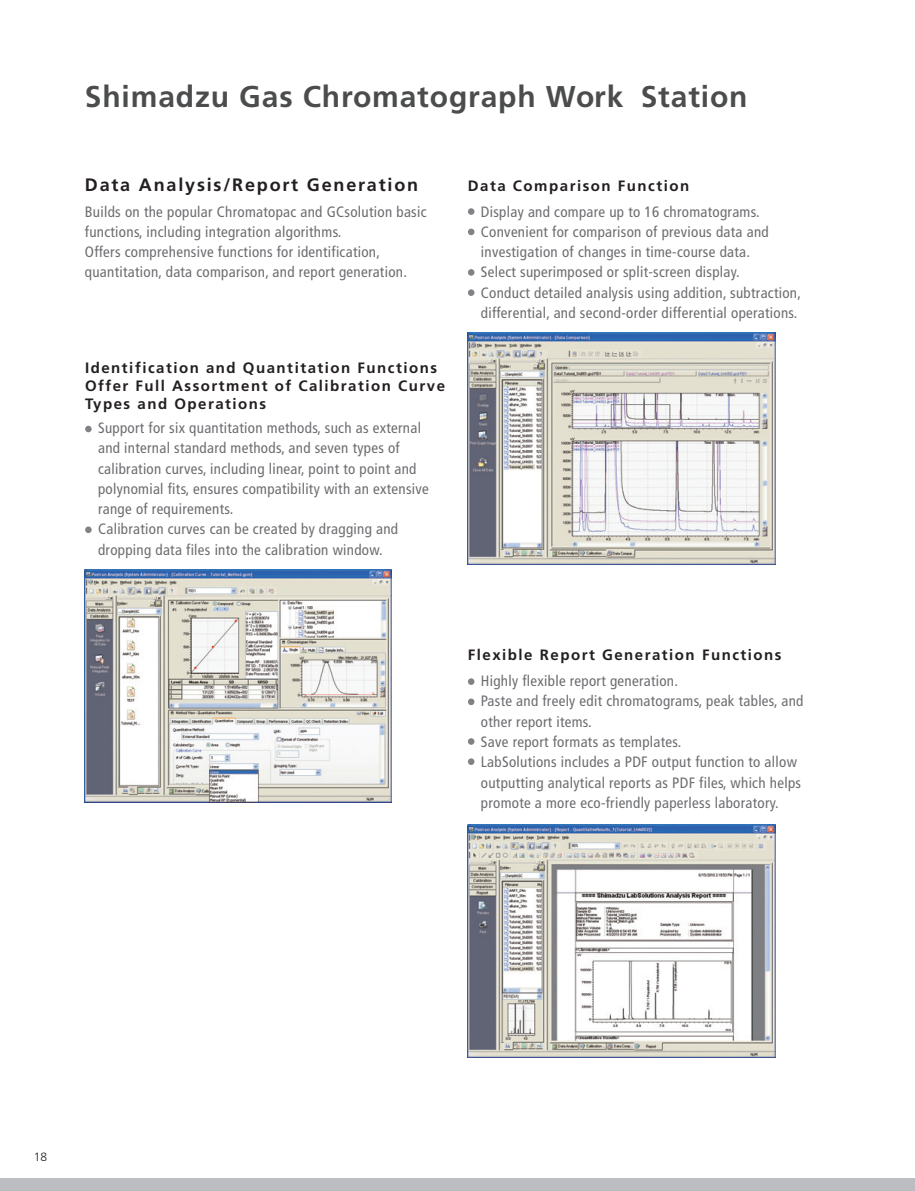
<style>
.page{position:relative;width:915px;height:1191px;background:#fff}
.page>*{position:absolute;margin:0;border:0;box-sizing:border-box;transform-origin:0 0}
.t1{font:700 30px "Frutiger";letter-spacing:.03em;color:#4b4c4d}
.t2{font:700 18px "Frutiger";letter-spacing:.1em;color:#231f20}
.t3{font:condensed 15px/20.2px "Frutiger";letter-spacing:.02em;color:#6c6d70}
.t4{font:700 15px/18px "Frutiger";letter-spacing:.1em;color:#231f20}
.t5{font:300 12px "Frutiger";color:#231f20}
</style>
<div class="page">
<img style="left:85px;top:570px;width:306px;height:232px">
<div style="left:85px;top:426px;width:7px;height:6px;background:#808285;border-radius:50%"></div>
<div style="left:85px;top:526px;width:7px;height:7px;background:#808285;border-radius:50%"></div>
<div style="left:0;top:1178px;width:914px;height:13px;background:#bcbdc0"></div>
<img style="left:467px;top:332px;width:308px;height:233px">
<img style="left:467px;top:824px;width:308px;height:233px">
<div style="left:468px;top:208px;width:6px;height:7px;background:#808285;border-radius:50%"></div>
<svg style="left:468px;top:229px;width:6px;height:6px"></svg>
<div style="left:468px;top:269px;width:6px;height:7px;background:#808285;border-radius:50%"></div>
<div style="left:468px;top:289px;width:6px;height:7px;background:#808285;border-radius:50%"></div>
<div style="left:468px;top:678px;width:6px;height:7px;background:#808285;border-radius:50%"></div>
<div style="left:468px;top:698px;width:6px;height:7px;background:#808285;border-radius:50%"></div>
<div style="left:468px;top:758px;width:6px;height:7px;background:#808285;border-radius:50%"></div>
<div style="left:468px;top:738px;width:6px;height:7px;background:#808285;border-radius:50%"></div>
<h1 class="t1" style="left:85px;top:79px;width:664px">Shimadzu Gas Chromatograph Work Station</h1>
<p class="t2" style="left:85px;top:174px;width:335px">Data Analysis/Report Generation</p>
<p class="t3" style="left:85px;top:201px;width:343px">Builds on the popular Chromatopac and GCsolution basic functions, including integration algorithms.<br>Offers comprehensive functions for identification, quantitation, data comparison, and report generation.</p>
<p class="t3" style="left:480px;top:201px;width:321px">Display and compare up to 16 chromatograms.<br>Convenient for comparison of previous data and investigation of changes in time-course data.<br>Select superimposed or split-screen display.<br>Conduct detailed analysis using addition, subtraction, differential, and second-order differential operations.</p>
<p class="t4" style="left:467px;top:176px;width:223px">Data Comparison Function</p>
<p class="t4" style="left:85px;top:358px;width:361px">Identification and Quantitation Functions<br>Offer Full Assortment of Calibration Curve<br>Types and Operations</p>
<p class="t3" style="left:98px;top:418px;width:332px">Support for six quantitation methods, such as external and internal standard methods, and seven types of calibration curves, including linear, point to point and polynomial fits, ensures compatibility with an extensive range of requirements.<br>Calibration curves can be created by dragging and dropping data files into the calibration window.</p>
<p class="t4" style="left:467px;top:646px;width:315px">Flexible Report Generation Functions</p>
<p class="t3" style="left:480px;top:671px;width:324px">Highly flexible report generation.<br>Paste and freely edit chromatograms, peak tables, and other report items.<br>Save report formats as templates.<br>LabSolutions includes a PDF output function to allow outputting analytical reports as PDF files, which helps promote a more eco-friendly paperless laboratory.</p>
<p class="t5" style="left:34px;top:1150px;width:15px">18</p>
</div>
